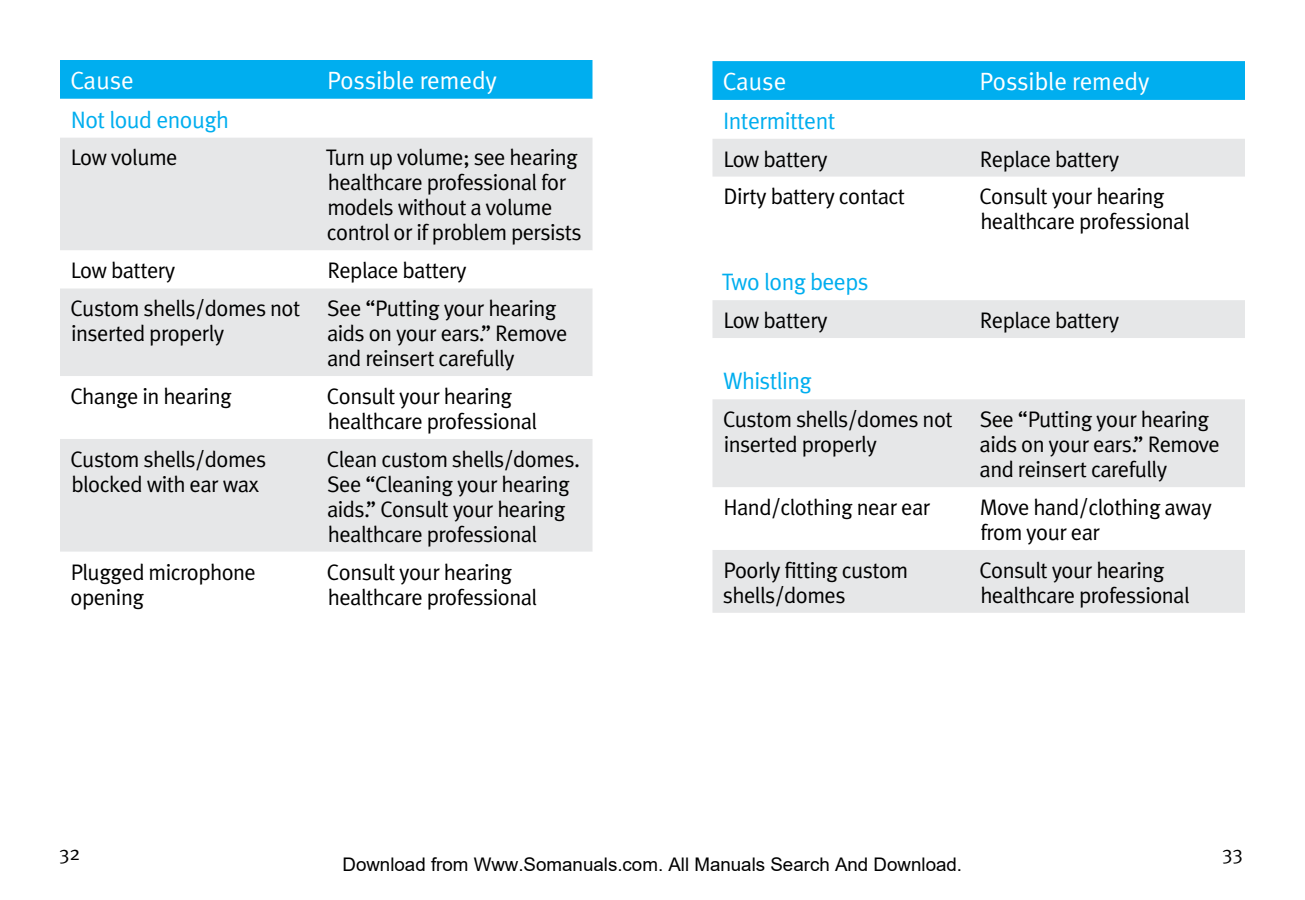
<style>
.page{position:relative;width:1305px;height:900px;background:#fff}
.page>*{position:absolute;margin:0;border:0;box-sizing:border-box;transform-origin:0 0}
.t1{font:25px "Meta OT Norm";letter-spacing:-.025em;color:#fff}
.t2{font:23.75px "Meta Plus Normal";letter-spacing:-.025em;color:#00aeef}
.t3{font:22.5px/25px "Meta Plus Normal";letter-spacing:-.025em;color:#000}
.t4{font:20px "Meta OT Norm";color:#000}
.t5{font:18.75px "Arial";color:#000}
</style>
<div class="page">
<div style="left:60px;top:60px;width:532px;height:39px;background:#00aeef"></div>
<div style="left:60px;top:138px;width:532px;height:112px;background:#e6e7e8"></div>
<svg style="left:60px;top:288px;width:532px;height:264px;fill:#e6e7e8"></svg>
<div style="left:712px;top:61px;width:533px;height:39px;background:#00aeef"></div>
<svg style="left:712px;top:139px;width:533px;height:474px"></svg>
<svg style="left:712px;top:239px;width:533px;height:22px"></svg>
<p class="t1" style="left:70px;top:65px;width:65px">Cause</p>
<p class="t1" style="left:327px;top:65px;width:171px">Possible remedy</p>
<p class="t2" style="left:71px;top:106px;width:160px">Not loud enough</p>
<p class="t3" style="left:71px;top:145px;width:108px">Low volume</p>
<p class="t3" style="left:326px;top:145px;width:257px">Turn up volume; see hearing healthcare professional for models without a volume control or if problem persists</p>
<p class="t3" style="left:71px;top:258px;width:106px">Low battery</p>
<p class="t3" style="left:327px;top:258px;width:141px">Replace battery</p>
<p class="t3" style="left:70px;top:296px;width:231px">Custom shells/domes not inserted properly</p>
<p class="t3" style="left:327px;top:296px;width:242px">See “Putting your hearing aids on your ears.” Remove and reinsert carefully</p>
<p class="t3" style="left:70px;top:383px;width:163px">Change in hearing</p>
<p class="t3" style="left:327px;top:383px;width:212px">Consult your hearing healthcare professional</p>
<p class="t3" style="left:70px;top:446px;width:197px">Custom shells/domes blocked with ear wax</p>
<p class="t3" style="left:327px;top:446px;width:255px">Clean custom shells/domes.<br>See “Cleaning your hearing aids.” Consult your hearing healthcare professional</p>
<p class="t3" style="left:70px;top:559px;width:187px">Plugged microphone opening</p>
<p class="t3" style="left:327px;top:559px;width:212px">Consult your hearing healthcare professional</p>
<p class="t1" style="left:722px;top:66px;width:65px">Cause</p>
<p class="t1" style="left:980px;top:66px;width:171px">Possible remedy</p>
<p class="t2" style="left:723px;top:107px;width:114px">Intermittent</p>
<p class="t3" style="left:723px;top:146px;width:106px">Low battery</p>
<p class="t3" style="left:980px;top:146px;width:141px">Replace battery</p>
<p class="t3" style="left:723px;top:184px;width:183px">Dirty battery contact</p>
<p class="t3" style="left:979px;top:184px;width:212px">Consult your hearing healthcare professional</p>
<p class="t2" style="left:722px;top:268px;width:148px">Two long beeps</p>
<p class="t3" style="left:723px;top:307px;width:106px">Low battery</p>
<p class="t3" style="left:980px;top:307px;width:141px">Replace battery</p>
<p class="t2" style="left:723px;top:367px;width:90px">Whistling</p>
<p class="t3" style="left:723px;top:407px;width:231px">Custom shells/domes not inserted properly</p>
<p class="t3" style="left:980px;top:407px;width:242px">See “Putting your hearing aids on your ears.” Remove and reinsert carefully</p>
<p class="t3" style="left:723px;top:494px;width:209px">Hand/clothing near ear</p>
<p class="t3" style="left:980px;top:494px;width:234px">Move hand/clothing away from your ear</p>
<p class="t3" style="left:723px;top:557px;width:187px">Poorly fitting custom shells/domes</p>
<p class="t3" style="left:980px;top:557px;width:212px">Consult your hearing healthcare professional</p>
<p class="t4" style="left:59px;top:841px;width:23px">32</p>
<p class="t4" style="left:1222px;top:841px;width:22px">33</p>
<p class="t5" style="left:342px;top:854px;width:621px">Download from Www.Somanuals.com. All Manuals Search And Download.</p>
</div>
